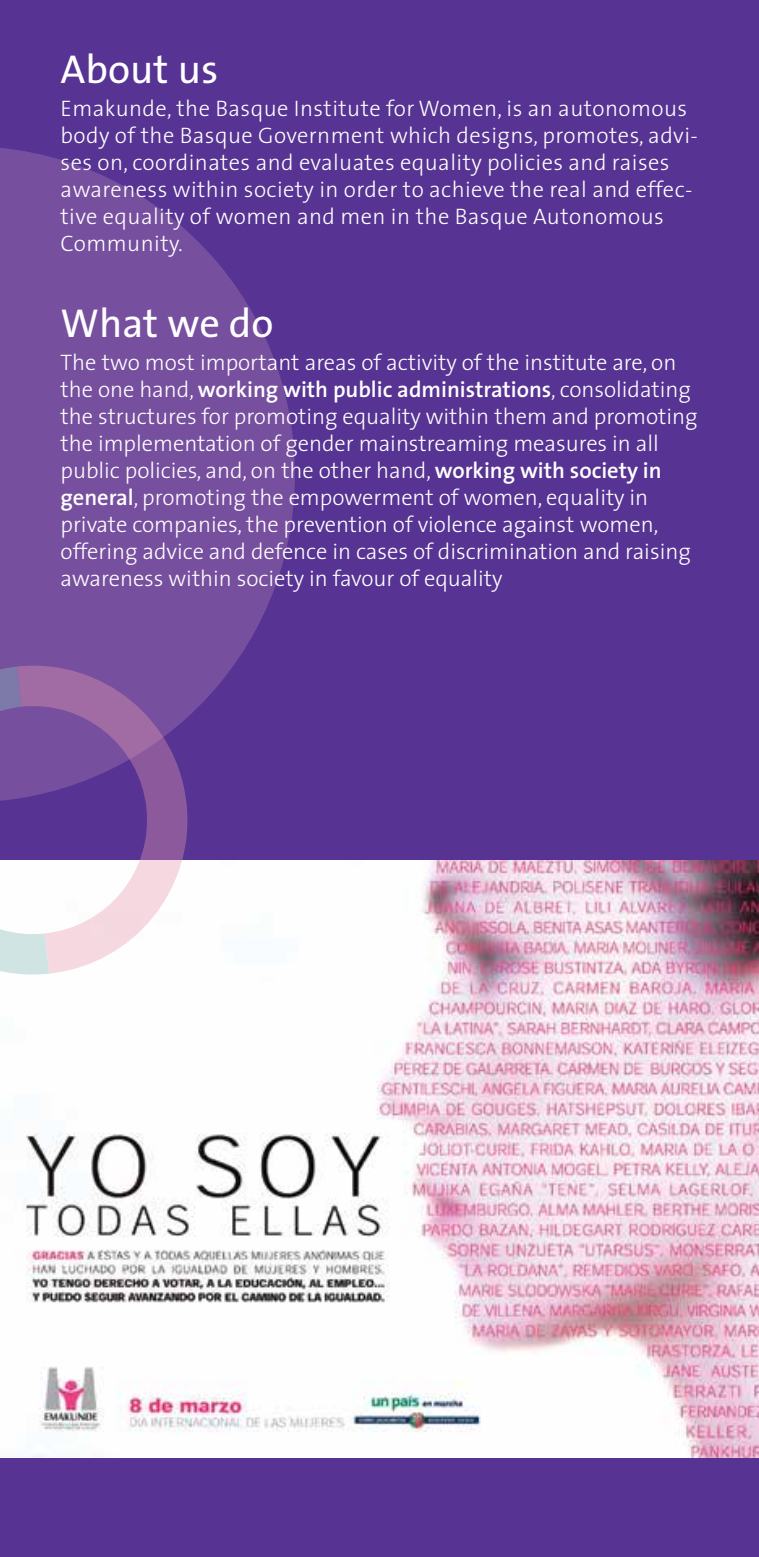
<style>
.page{position:relative;width:759px;height:1557px;background:#fff}
.page>*{position:absolute;margin:0;border:0;box-sizing:border-box;transform-origin:0 0}
.t1{font:40.5px "The Sans";color:#fff}
.t2{font:300 22.5px/27px "The Sans";color:#fff}
.t3{font:300 22.5px/27px "The Sans";letter-spacing:.02em;color:#fff}
.s1{font-weight:600}
</style>
<div class="page">
<div style="left:0;top:0;width:759px;height:1556px;background:#573393"></div>
<img style="left:0;top:860px;width:759px;height:596px">
<svg style="left:0;top:148px;width:295px;height:569px;fill:#774f9f"></svg>
<svg style="left:0;top:666px;width:49px;height:308px"></svg>
<svg style="left:17px;top:665px;width:170px;height:308px"></svg>
<h1 class="t1" style="left:61px;top:35px;width:159px">About us</h1>
<p class="t3" style="left:61px;top:95px;width:639px">Emakunde, the Basque Institute for Women, is an autonomous body of the Basque Government which designs, promotes, advi&shy;ses on, coordinates and evaluates equality policies and raises awareness within society in order to achieve the real and effec&shy;tive equality of women and men in the Basque Autonomous Community.</p>
<h1 class="t1" style="left:61px;top:289px;width:214px">What we do</h1>
<p class="t2" style="left:61px;top:348px;width:639px">The two most important areas of activity of the institute are, on the one hand, <span class="s1">working with public administrations</span>, consolidating the structures for promoting equality within them and promoting the implementation of gender mainstreaming measures in all public policies, and, on the other hand, <span class="s1">working with society in general</span>, promoting the empowerment of women, equality in private companies, the prevention of violence against women, offering advice and defence in cases of discrimination and raising awareness within society in favour of equality</p>
</div>
